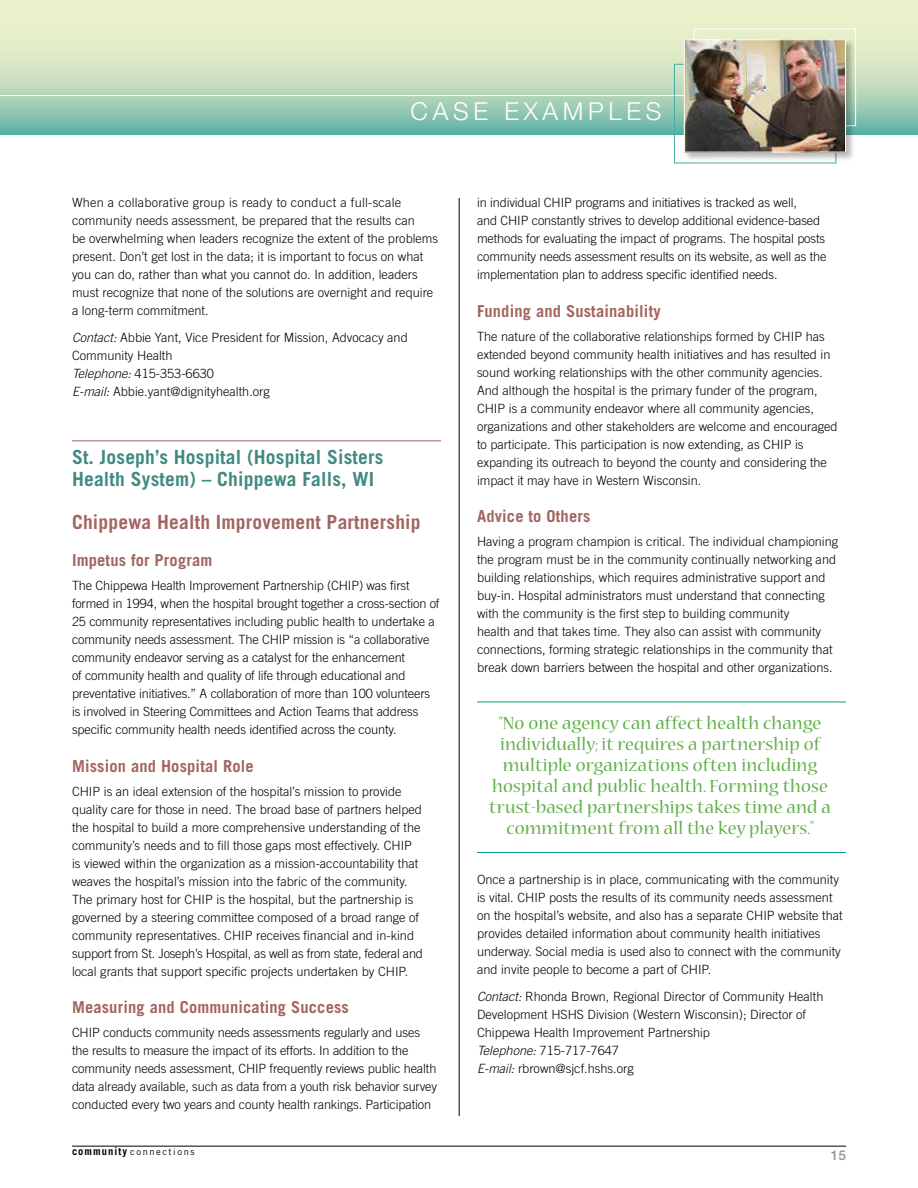
<style>
.page{position:relative;width:918px;height:1188px;background:#fff}
.page>*{position:absolute;margin:0;border:0;box-sizing:border-box;transform-origin:0 0}
.t1{font:300 24.75px "Helvetica Neue LT Std";letter-spacing:.19em;color:#fff}
.t2{font:19.5px/21px "Nueva Std";letter-spacing:.01em;color:#5eae46;text-align:center}
.t3{font:700 19.5px/22.5px "Trade Gothic LT Std";letter-spacing:.01em;color:#418a7f}
.t4{font:700 19.5px "Trade Gothic LT Std";letter-spacing:.01em;color:#a36561}
.t5{font:700 16.5px "Trade Gothic LT Std";letter-spacing:.01em;color:#a36561}
.t6{font:500 13.5px "Helvetica Neue LT Std";color:#939598}
.t7{font:300 12.75px/18px "Trade Gothic LT Std";color:#000}
.t8{font:9.3px "Trade Gothic LT Std";letter-spacing:.17em;color:#000}
.s1{font-style:italic}
.s2{font-weight:700;font-size:10.5px}
</style>
<div class="page">
<svg style="left:0;top:0;width:918px;height:135px;background:#c5dfc0"></svg>
<hr style="left:72px;top:1146px;width:774px;height:1px;background:#000">
<hr style="left:0;top:95px;width:845px;height:1px;background:#fff">
<hr style="left:459px;top:198px;width:1px;height:918px;background:#000">
<div style="left:694px;top:28px;width:162px;height:98px;border:1px solid #fff"></div>
<div style="left:674px;top:64px;width:162px;height:99px;border:1px solid #44aea2"></div>
<div style="left:683px;top:39px;width:173px;height:123px;background:#000;opacity:.27"></div>
<img style="left:686px;top:41px;width:158px;height:109px">
<div style="left:684px;top:39px;width:162px;height:113px;border:1px solid #fff"></div>
<hr style="left:72px;top:440px;width:369px;height:1px;background:#a36561">
<hr style="left:477px;top:702px;width:369px;height:1px;background:#009886">
<hr style="left:477px;top:852px;width:369px;height:1px;background:#009886">
<h1 class="t1" style="left:411px;top:96px;width:252px">CASE EXAMPLES</h1>
<p class="t7" style="left:72px;top:194px;width:368px">When a collaborative group is ready to conduct a full-scale community needs assessment, be prepared that the results can<br>be overwhelming when leaders recognize the extent of the problems present. Don’t get lost in the data; it is important to focus on what you can do, rather than what you cannot do. In addition, leaders must recognize that none of the solutions are overnight and require a long-term commitment.</p>
<p class="t7" style="left:72px;top:329px;width:337px"><span class="s1">Contact:</span> Abbie Yant, Vice President for Mission, Advocacy and Community Health<br><span class="s1">Telephone:</span> 415-353-6630<br><span class="s1">E-mail:</span> Abbie.yant@dignityhealth.org</p>
<h2 class="t3" style="left:72px;top:445px;width:313px">St. Joseph’s Hospital (Hospital Sisters<br>Health System) – Chippewa Falls, WI</h2>
<h2 class="t4" style="left:72px;top:510px;width:350px">Chippewa Health Improvement Partnership</h2>
<p class="t5" style="left:72px;top:550px;width:142px">Impetus for Program</p>
<p class="t7" style="left:72px;top:577px;width:369px">The Chippewa Health Improvement Partnership (CHIP) was first formed in 1994, when the hospital brought together a cross-section of 25 community representatives including public health to undertake a community needs assessment. The CHIP mission is “a collaborative community endeavor serving as a catalyst for the enhancement<br>of community health and quality of life through educational and preventative initiatives.” A collaboration of more than 100 volunteers is involved in Steering Committees and Action Teams that address specific community health needs identified across the county.</p>
<p class="t5" style="left:72px;top:756px;width:183px">Mission and Hospital Role</p>
<p class="t7" style="left:72px;top:782px;width:353px">CHIP is an ideal extension of the hospital’s mission to provide quality care for those in need. The broad base of partners helped the hospital to build a more comprehensive understanding of the community’s needs and to fill those gaps most effectively. CHIP is viewed within the organization as a mission-accountability that weaves the hospital’s mission into the fabric of the community.<br>The primary host for CHIP is the hospital, but the partnership is governed by a steering committee composed of a broad range of community representatives. CHIP receives financial and in-kind support from St. Joseph’s Hospital, as well as from state, federal and local grants that support specific projects undertaken by CHIP.</p>
<p class="t5" style="left:72px;top:997px;width:278px">Measuring and Communicating Success</p>
<p class="t7" style="left:72px;top:1024px;width:367px">CHIP conducts community needs assessments regularly and uses the results to measure the impact of its efforts. In addition to the community needs assessment, CHIP frequently reviews public health data already available, such as data from a youth risk behavior survey conducted every two years and county health rankings. Participation</p>
<p class="t7" style="left:477px;top:194px;width:351px">in individual CHIP programs and initiatives is tracked as well,<br>and CHIP constantly strives to develop additional evidence-based methods for evaluating the impact of programs. The hospital posts community needs assessment results on its website, as well as the implementation plan to address specific identified needs.</p>
<p class="t5" style="left:477px;top:301px;width:185px">Funding and Sustainability</p>
<p class="t7" style="left:477px;top:327px;width:362px">The nature of the collaborative relationships formed by CHIP has extended beyond community health initiatives and has resulted in sound working relationships with the other community agencies.<br>And although the hospital is the primary funder of the program, CHIP is a community endeavor where all community agencies, organizations and other stakeholders are welcome and encouraged to participate. This participation is now extending, as CHIP is expanding its outreach to beyond the county and considering the impact it may have in Western Wisconsin.</p>
<p class="t5" style="left:477px;top:506px;width:115px">Advice to Others</p>
<p class="t7" style="left:477px;top:533px;width:363px">Having a program champion is critical. The individual championing the program must be in the community continually networking and building relationships, which requires administrative support and buy-in. Hospital administrators must understand that connecting with the community is the first step to building community<br>health and that takes time. They also can assist with community connections, forming strategic relationships in the community that break down barriers between the hospital and other organizations.</p>
<p class="t2" style="left:489px;top:714px;width:343px">“No one agency can affect health change individually; it requires a partnership of multiple organizations often including hospital and public health. Forming those trust-based partnerships takes time and a commitment from all the key players.”</p>
<p class="t7" style="left:477px;top:870px;width:367px">Once a partnership is in place, communicating with the community is vital. CHIP posts the results of its community needs assessment on the hospital’s website, and also has a separate CHIP website that provides detailed information about community health initiatives underway. Social media is used also to connect with the community and invite people to become a part of CHIP.</p>
<p class="t7" style="left:477px;top:987px;width:348px"><span class="s1">Contact:</span> Rhonda Brown, Regional Director of Community Health Development HSHS Division (Western Wisconsin); Director of Chippewa Health Improvement Partnership<br><span class="s1">Telephone:</span> 715-717-7647<br><span class="s1">E-mail:</span> rbrown@sjcf.hshs.org</p>
<p class="t8" style="left:72px;top:1146px;width:124px"><span class="s2">community</span> connections</p>
<p class="t6" style="left:831px;top:1147px;width:17px">15</p>
</div>
